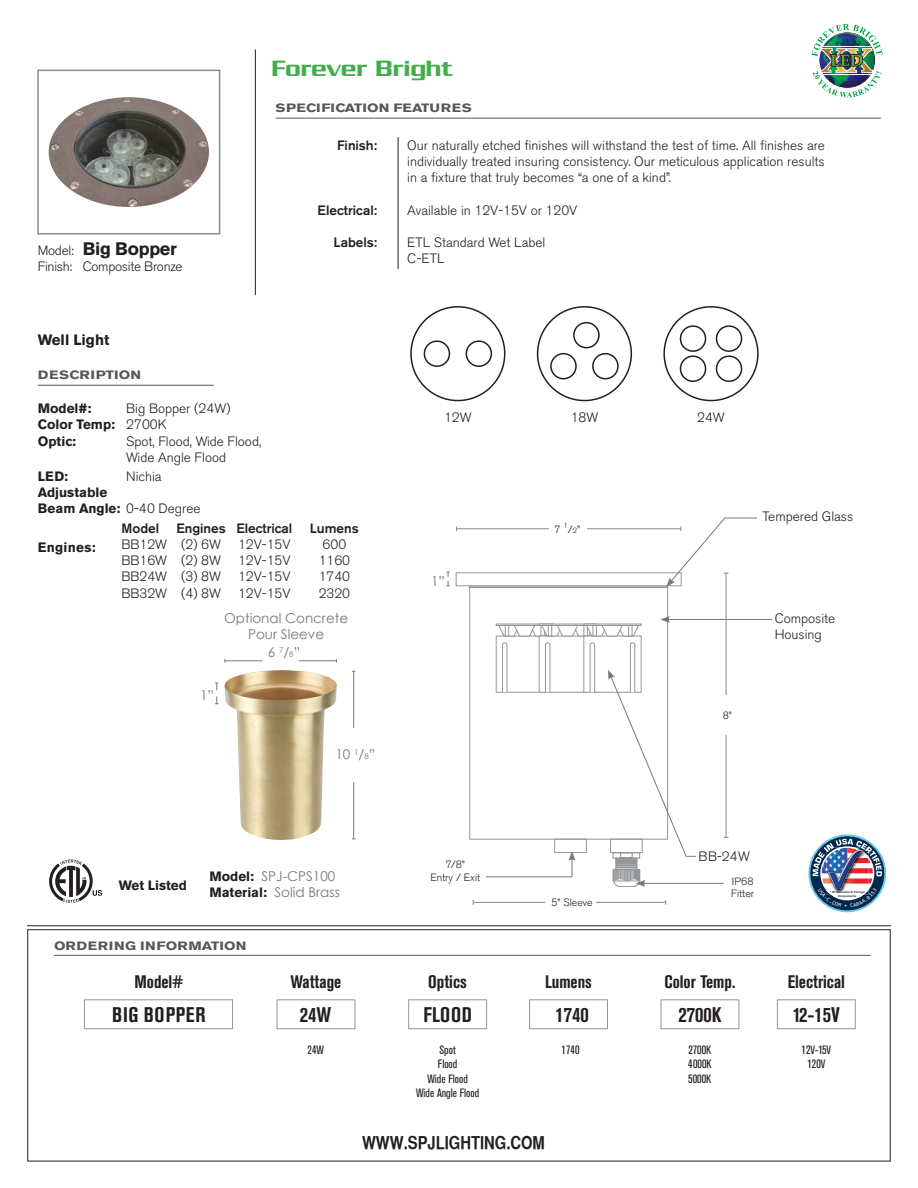
<style>
.page{position:relative;width:918px;height:1188px;background:#fff}
.page>*{position:absolute;margin:0;border:0;box-sizing:border-box;transform-origin:0 0}
.t1{font:500 24px "Serpentine";color:#40ae49}
.t2{font:700 condensed 21px "Akzidenz Grotesk BE";color:#231f20}
.t3{font:700 condensed 21px "Akzidenz Grotesk BE";letter-spacing:.03em;color:#231f20}
.t4{font:700 condensed 18px "Akzidenz Grotesk BE";color:#231f20}
.t5{font:18px "Helvetica CY Bold";color:#231f20}
.t6{font:700 18px "Akzidenz Grotesk BE";letter-spacing:-.02em;color:#231f20}
.t7{font:700 15px "Akzidenz Grotesk BE";color:#231f20}
.t8{font:300 13.5px/16.2px "Akzidenz Grotesk BE";color:#231f20}
.t9{font:13.5px/16.2px "Century Gothic";color:#76787b}
.t10{font:500 13.5px "Akzidenz Grotesk BE";color:#231f20}
.t11{font:700 13.5px/16.2px "Akzidenz Grotesk BE";color:#231f20}
.t12{font:300 13.5px "Akzidenz Grotesk BE";letter-spacing:-.02em;color:#231f20}
.t13{font:700 13.5px "Akzidenz Grotesk BE";letter-spacing:.02em;color:#231f20}
.t14{font:condensed 12px/14.4px "Akzidenz Grotesk BE";color:#231f20;text-align:center}
.t15{font:700 12px "Akzidenz Grotesk BE";letter-spacing:.02em;color:#57585a;scale:1.22 1}
.t16{font:700 12px "Akzidenz Grotesk BE";color:#57585a;scale:1.22 1}
.t17{font:300 10.5px/12.6px "Akzidenz Grotesk BE";color:#231f20;text-align:center}
.t18{font:7.8px "Century Gothic";color:#76787b}
.t19{font:700 3px "Eurostile";color:#141846;scale:1.09 1}
.s1{font-weight:300;font-size:13.5px}
.s2{font-weight:700}
.s3{font-weight:300}
.s4{font-size:13.5px}
.s5{font-size:7.8px}
.s6{font-family:"Akzidenz Grotesk BE";font-weight:700;color:#231f20}
.s7{font-size:7.5px}
</style>
<div class="page">
<hr style="left:276px;top:118px;width:605px;height:1px;background:#57585a">
<img style="left:812px;top:24px;width:71px;height:74px">
<hr style="left:255px;top:50px;width:1px;height:245px;background:#231f20">
<hr style="left:398px;top:137px;width:1px;height:132px;background:#231f20">
<svg style="left:49px;top:859px;width:53px;height:44px"></svg>
<hr style="left:38px;top:385px;width:176px;height:1px;background:#57585a">
<hr style="left:27px;top:925px;width:864px;height:1px;background:#231f20">
<div style="left:27px;top:929px;width:864px;height:232px;border:1px solid #231f20"></div>
<hr style="left:54px;top:955px;width:817px;height:1px;background:#57585a">
<div style="left:84px;top:999px;width:149px;height:30px;border:1px solid #939598"></div>
<div style="left:277px;top:999px;width:78px;height:30px;border:1px solid #939598"></div>
<div style="left:529px;top:999px;width:79px;height:30px;border:1px solid #939598"></div>
<div style="left:408px;top:999px;width:79px;height:30px;border:1px solid #939598"></div>
<div style="left:661px;top:999px;width:78px;height:30px;border:1px solid #939598"></div>
<div style="left:777px;top:999px;width:79px;height:30px;border:1px solid #939598"></div>
<svg style="left:808px;top:834px;width:78px;height:78px"></svg>
<svg style="left:810px;top:836px;width:74px;height:74px"></svg>
<img style="left:49px;top:97px;width:160px;height:110px">
<div style="left:37px;top:70px;width:183px;height:165px;border:2px solid #888a8d"></div>
<img style="left:224px;top:670px;width:113px;height:170px">
<hr style="left:225px;top:660px;width:38px;height:1px;background:#76787b">
<hr style="left:299px;top:660px;width:37px;height:1px;background:#76787b">
<hr style="left:353px;top:782px;width:1px;height:57px;background:#76787b">
<hr style="left:353px;top:671px;width:1px;height:57px;background:#76787b">
<svg style="left:215px;top:683px;width:3px;height:7px"></svg>
<svg style="left:215px;top:696px;width:3px;height:8px"></svg>
<svg style="left:469px;top:586px;width:199px;height:254px"></svg>
<div style="left:456px;top:573px;width:225px;height:13px;border:1px solid #939598"></div>
<hr style="left:726px;top:573px;width:1px;height:264px;background:#8a8f9d">
<hr style="left:457px;top:528px;width:224px;height:1px;background:#8a8f9d">
<hr style="left:473px;top:902px;width:193px;height:1px;background:#8a8f9d">
<div style="left:545px;top:895px;width:51px;height:15px;background:#fff"></div>
<div style="left:721px;top:695px;width:12px;height:39px;background:#fff"></div>
<div style="left:549px;top:523px;width:37px;height:11px;background:#fff"></div>
<hr style="left:667px;top:619px;width:105px;height:1px;background:#76787b">
<hr style="left:643px;top:883px;width:81px;height:1px;background:#76787b">
<svg style="left:485px;top:616px;width:212px;height:271px"></svg>
<svg style="left:666px;top:517px;width:91px;height:70px"></svg>
<div style="left:410px;top:306px;width:95px;height:95px;border:2px solid #231f20;border-radius:50%"></div>
<div style="left:424px;top:340px;width:26px;height:27px;border:2px solid #231f20;border-radius:50%"></div>
<div style="left:466px;top:340px;width:26px;height:27px;border:2px solid #231f20;border-radius:50%"></div>
<div style="left:537px;top:306px;width:95px;height:95px;border:2px solid #231f20;border-radius:50%"></div>
<div style="left:550px;top:353px;width:27px;height:26px;border:2px solid #231f20;border-radius:50%"></div>
<div style="left:592px;top:353px;width:27px;height:26px;border:2px solid #231f20;border-radius:50%"></div>
<div style="left:573px;top:322px;width:27px;height:26px;border:2px solid #231f20;border-radius:50%"></div>
<div style="left:663px;top:306px;width:96px;height:95px;border:2px solid #231f20;border-radius:50%"></div>
<div style="left:680px;top:325px;width:26px;height:27px;border:2px solid #231f20;border-radius:50%"></div>
<div style="left:716px;top:325px;width:26px;height:27px;border:2px solid #231f20;border-radius:50%"></div>
<div style="left:680px;top:355px;width:26px;height:27px;border:2px solid #231f20;border-radius:50%"></div>
<div style="left:716px;top:355px;width:26px;height:27px;border:2px solid #231f20;border-radius:50%"></div>
<svg style="left:446px;top:572px;width:4px;height:14px"></svg>
<img style="left:813px;top:839px;width:69px;height:68px">
<h1 class="t1" style="left:272px;top:55px;width:183px">Forever Bright</h1>
<h3 class="t6" style="left:38px;top:238px;width:141px"><span class="s1">Model:</span> Big Bopper</h3>
<p class="t12" style="left:38px;top:259px;width:146px">Finish: Composite Bronze</p>
<p class="t16" style="left:276px;top:101px;width:162px">SPECIFICATION FEATURES</p>
<p class="t10" style="left:337px;top:137px;width:42px">Finish:</p>
<p class="t8" style="left:407px;top:138px;width:419px;text-align:justify">Our naturally etched finishes will withstand the test of time. All finishes are individually treated insuring consistency. Our meticulous application results in a fixture that truly becomes “a one of a kind”.</p>
<p class="t10" style="left:318px;top:202px;width:61px">Electrical:</p>
<p class="t8" style="left:407px;top:202px;width:172px">Available in 12V-15V or 120V</p>
<p class="t10" style="left:334px;top:234px;width:45px">Labels:</p>
<p class="t8" style="left:407px;top:235px;width:140px">ETL Standard Wet Label<br>C-ETL</p>
<p class="t7" style="left:38px;top:331px;width:73px">Well Light</p>
<p class="t15" style="left:38px;top:368px;width:86px">DESCRIPTION</p>
<p class="t8" style="left:38px;top:401px;width:194px;text-indent:89px">Big Bopper (24W)<br><span class="s2">Color Temp:</span> 2700K<br><span class="s2">Optic:</span></p>
<p class="t11" style="left:38px;top:401px;width:55px">Model#:</p>
<p class="t8" style="left:126px;top:433px;width:137px">Spot, Flood, Wide Flood,<br>Wide Angle Flood</p>
<p class="t8" style="left:444px;top:409px;width:29px">12W</p>
<p class="t8" style="left:571px;top:409px;width:29px">18W</p>
<p class="t8" style="left:697px;top:409px;width:29px">24W</p>
<p class="t11" style="left:38px;top:468px;width:32px">LED:</p>
<p class="t8" style="left:126px;top:468px;width:37px">Nichia</p>
<p class="t11" style="left:38px;top:484px;width:164px">Adjustable<br>Beam Angle: <span class="s3">0-40 Degree</span></p>
<p class="t13" style="left:38px;top:540px;width:59px">Engines:</p>
<p class="t10" style="left:122px;top:520px;width:39px">Model</p>
<p class="t10" style="left:176px;top:520px;width:117px">Engines Electrical</p>
<p class="t10" style="left:310px;top:520px;width:50px">Lumens</p>
<p class="t8" style="left:122px;top:537px;width:101px">BB12W (2) 6W</p>
<p class="t8" style="left:238px;top:537px;width:54px">12V-15V</p>
<p class="t8" style="left:323px;top:537px;width:25px">600</p>
<p class="t8" style="left:122px;top:553px;width:101px">BB16W (2) 8W</p>
<p class="t8" style="left:238px;top:553px;width:54px">12V-15V</p>
<p class="t8" style="left:319px;top:553px;width:33px">1160</p>
<p class="t8" style="left:122px;top:569px;width:101px">BB24W (3) 8W</p>
<p class="t8" style="left:238px;top:569px;width:54px">12V-15V</p>
<p class="t8" style="left:319px;top:569px;width:33px">1740</p>
<p class="t8" style="left:122px;top:585px;width:101px">BB32W (4) 8W</p>
<p class="t8" style="left:238px;top:585px;width:54px">12V-15V</p>
<p class="t8" style="left:319px;top:585px;width:33px">2320</p>
<p class="t9" style="left:224px;top:610px;width:125px;text-align:center">Optional Concrete<br>Pour Sleeve</p>
<p class="t9" style="left:268px;top:644px;width:9px">6</p>
<p class="t18" style="left:279px;top:648px;width:23px">7<span class="s4">/</span>8<span class="s4">”</span></p>
<p class="t9" style="left:200px;top:686px;width:16px">1”</p>
<p class="t9" style="left:335px;top:746px;width:41px">10 <sup>1</sup>/<span class="s5">8</span>”</p>
<p class="t11" style="left:119px;top:877px;width:70px">Wet Listed</p>
<p class="t9" style="left:209px;top:867px;width:132px"><span class="s6">Model:</span> SPJ-CPS100<br><span class="s6">Material:</span> Solid Brass</p>
<p class="t15" style="left:54px;top:938px;width:159px">ORDERING INFORMATION</p>
<h3 class="t4" style="left:135px;top:972px;width:50px">Model#</h3>
<h2 class="t3" style="left:112px;top:1002px;width:95px">BIG BOPPER</h2>
<h3 class="t4" style="left:291px;top:972px;width:52px">Wattage</h3>
<h2 class="t2" style="left:300px;top:1002px;width:33px">24W</h2>
<p class="t14" style="left:308px;top:1043px;width:18px">24W</p>
<p class="t9" style="left:431px;top:573px;width:16px">1”</p>
<p class="t17" style="left:430px;top:858px;width:51px">7/8”<br>Entry / Exit</p>
<h3 class="t4" style="left:428px;top:972px;width:40px">Optics</h3>
<h2 class="t2" style="left:423px;top:1002px;width:50px">FLOOD</h2>
<p class="t14" style="left:416px;top:1043px;width:65px">Spot<br>Flood<br>Wide Flood<br>Wide Angle Flood</p>
<p class="t17" style="left:555px;top:523px;width:27px">7 <sup>1</sup>/<span class="s7">2</span>”</p>
<p class="t17" style="left:551px;top:896px;width:43px">5” Sleeve</p>
<h3 class="t4" style="left:545px;top:972px;width:48px">Lumens</h3>
<h2 class="t2" style="left:556px;top:1002px;width:35px">1740</h2>
<p class="t14" style="left:562px;top:1043px;width:19px">1740</p>
<h3 class="t5" style="left:362px;top:1132px;width:184px">WWW.SPJLIGHTING.COM</h3>
<p class="t8" style="left:763px;top:508px;width:92px">Tempered Glass</p>
<p class="t17" style="left:723px;top:709px;width:11px">8”</p>
<p class="t8" style="left:775px;top:611px;width:62px">Composite<br>Housing</p>
<p class="t8" style="left:698px;top:849px;width:53px">BB-24W</p>
<p class="t17" style="left:731px;top:875px;width:24px;text-align:left">IP68<br>Fitter</p>
<h3 class="t4" style="left:664px;top:972px;width:72px">Color Temp.</h3>
<h2 class="t2" style="left:679px;top:1002px;width:44px">2700K</h2>
<p class="t14" style="left:688px;top:1043px;width:25px;text-align:justify">2700K 4000K 5000K</p>
<p class="t19" style="left:829px;top:890px;width:34px">* Of Domestic &amp; Foreign</p>
<p class="t19" style="left:838px;top:894px;width:18px">Components</p>
<h3 class="t4" style="left:788px;top:972px;width:59px">Electrical</h3>
<h2 class="t2" style="left:793px;top:1002px;width:49px">12-15V</h2>
<p class="t14" style="left:802px;top:1043px;width:31px">12V-15V<br>120V</p>
</div>
